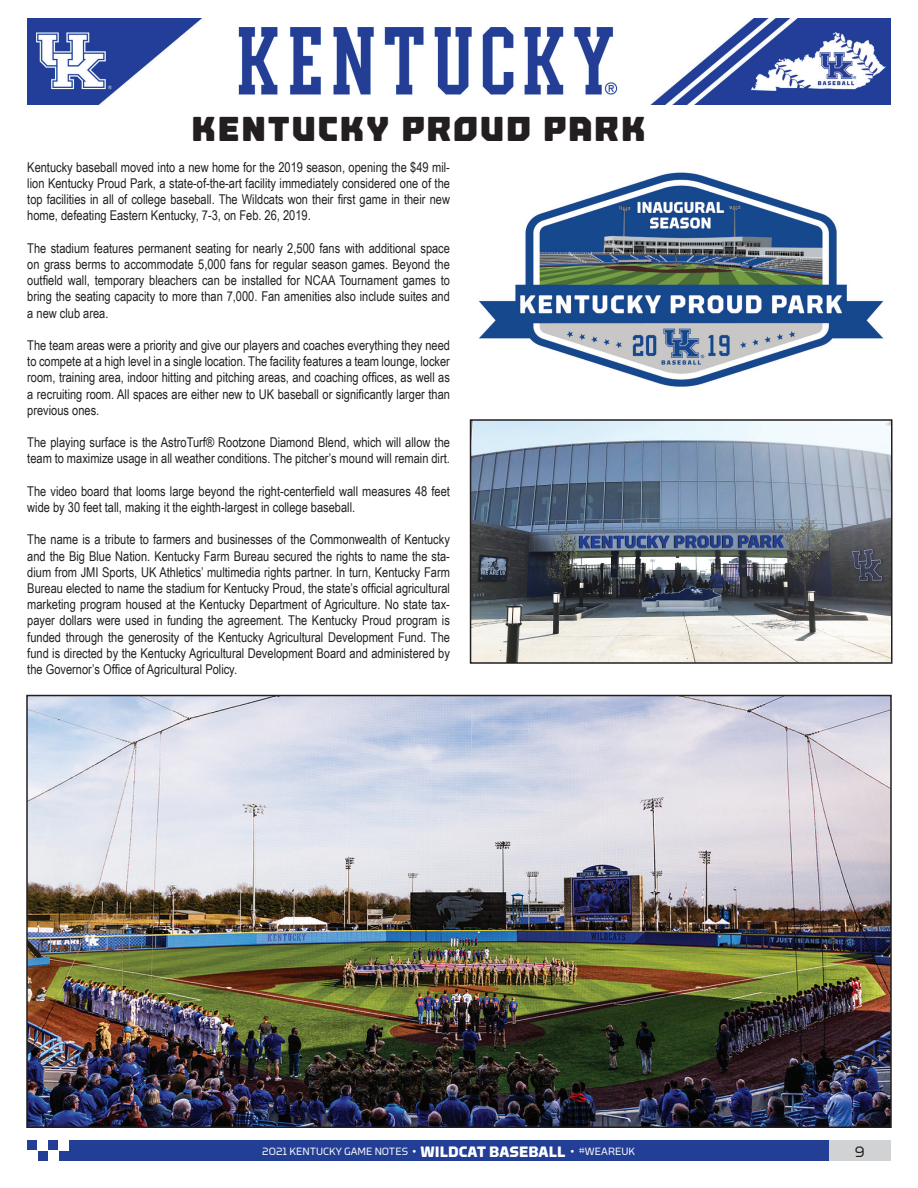
<style>
.page{position:relative;width:918px;height:1188px;background:#fff}
.page>*{position:absolute;margin:0;border:0;box-sizing:border-box;transform-origin:0 0}
.t1{font:900 34.5px "Torque";letter-spacing:.05em;color:#231f20}
.t2{font:15px "Torque";color:#231f20}
.t3{font:13.5px/16.2px "Arial Narrow";color:#231f20;text-align:justify}
.t4{font:10.5px "Torque";color:#fff}
.s1{font-weight:700;font-size:15px}
</style>
<div class="page">
<div style="left:828px;top:1141px;width:63px;height:20px;background:#d1d2d4"></div>
<div style="left:27px;top:1141px;width:801px;height:20px;background:#233e95"></div>
<div style="left:59px;top:1141px;width:10px;height:10px;background:#fff"></div>
<div style="left:48px;top:1151px;width:11px;height:10px;background:#fff"></div>
<div style="left:38px;top:1141px;width:10px;height:10px;background:#fff"></div>
<div style="left:27px;top:1151px;width:11px;height:10px;background:#fff"></div>
<img style="left:27px;top:18px;width:864px;height:87px">
<img style="left:29px;top:698px;width:860px;height:427px">
<div style="left:26px;top:695px;width:866px;height:433px;border:2px solid #231f20"></div>
<img style="left:473px;top:422px;width:416px;height:239px">
<div style="left:470px;top:419px;width:422px;height:245px;border:2px solid #231f20"></div>
<img style="left:479px;top:172px;width:405px;height:215px">
<h1 class="t1" style="left:192px;top:109px;width:456px">KENTUCKY PROUD PARK</h1>
<p class="t3" style="left:27px;top:158px;width:424px">Kentucky baseball moved into a new home for the 2019 season, opening the $49 mil&shy;lion Kentucky Proud Park, a state-of-the-art facility immediately considered one of the top facilities in all of college baseball. The Wildcats won their first game in their new home, defeating Eastern Kentucky, 7-3, on Feb. 26, 2019.</p>
<p class="t3" style="left:27px;top:239px;width:424px">The stadium features permanent seating for nearly 2,500 fans with additional space on grass berms to accommodate 5,000 fans for regular season games. Beyond the outfield wall, temporary bleachers can be installed for NCAA Tournament games to bring the seating capacity to more than 7,000. Fan amenities also include suites and a new club area.</p>
<p class="t3" style="left:27px;top:337px;width:424px">The team areas were a priority and give our players and coaches everything they need to compete at a high level in a single location. The facility features a team lounge, locker room, training area, indoor hitting and pitching areas, and coaching offices, as well as a recruiting room. All spaces are either new to UK baseball or significantly larger than previous ones.</p>
<p class="t3" style="left:27px;top:434px;width:424px">The playing surface is the AstroTurf® Rootzone Diamond Blend, which will allow the team to maximize usage in all weather conditions. The pitcher’s mound will remain dirt.</p>
<p class="t3" style="left:27px;top:482px;width:424px">The video board that looms large beyond the right-centerfield wall measures 48 feet wide by 30 feet tall, making it the eighth-largest in college baseball.</p>
<p class="t3" style="left:27px;top:531px;width:424px">The name is a tribute to farmers and businesses of the Commonwealth of Kentucky and the Big Blue Nation. Kentucky Farm Bureau secured the rights to name the sta&shy;dium from JMI Sports, UK Athletics’ multimedia rights partner. In turn, Kentucky Farm Bureau elected to name the stadium for Kentucky Proud, the state’s official agricultural marketing program housed at the Kentucky Department of Agriculture. No state tax&shy;payer dollars were used in funding the agreement. The Kentucky Proud program is funded through the generosity of the Kentucky Agricultural Development Fund. The fund is directed by the Kentucky Agricultural Development Board and administered by the Governor’s Office of Agricultural Policy.</p>
<p class="t4" style="left:262px;top:1146px;width:374px">2021 KENTUCKY GAME NOTES • <span class="s1">WILDCAT BASEBALL</span> • #WEAREUK</p>
<p class="t2" style="left:855px;top:1143px;width:11px">9</p>
</div>
